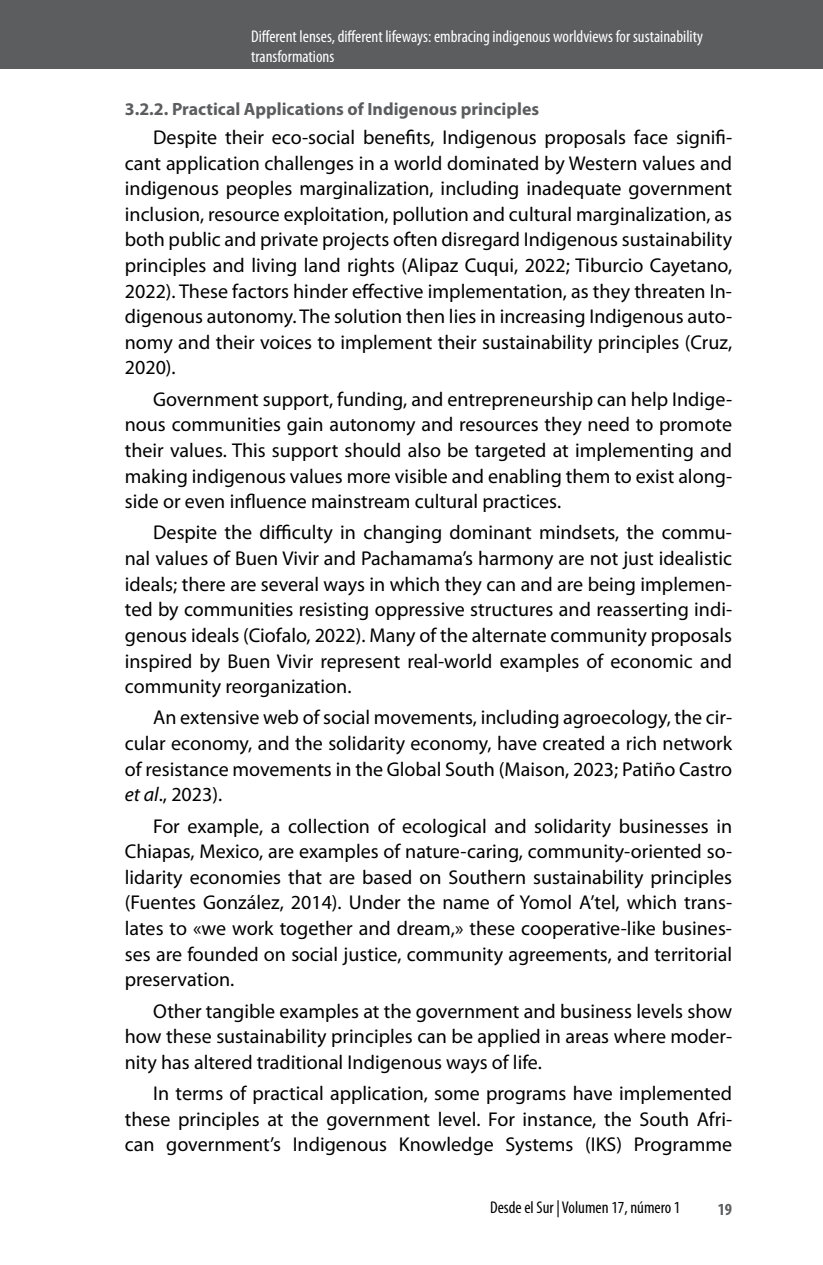
<style>
.page{position:relative;width:823px;height:1265px;background:#fff}
.page>*{position:absolute;margin:0;border:0;box-sizing:border-box;transform-origin:0 0}
.t1{font:20px/25.6px "Myriad Pro";color:#000;text-align:justify}
.t2{font:700 17.8px "Myriad Pro";color:#5c5d5f}
.t3{font:condensed 17px/20px "Myriad Pro";color:#fff}
.t4{font:condensed 17px "Myriad Pro";color:#000}
.t5{font:700 condensed 17px "Myriad Pro";color:#5c5d5f}
.s1{font-style:italic}
</style>
<div class="page">
<div style="left:0;top:0;width:822px;height:68px;background:#5c5d5f"></div>
<p class="t3" style="left:251px;top:26px;width:453px">Different lenses, different lifeways: embracing indigenous worldviews for sustainability transformations</p>
<p class="t2" style="left:125px;top:98px;width:415px">3.2.2. Practical Applications of Indigenous principles</p>
<p class="t1" style="left:125px;top:124px;width:608px;text-indent:28px">Despite their eco-social benefits, Indigenous proposals face signifi&shy;cant application challenges in a world dominated by Western values and indigenous peoples marginalization, including inadequate government inclusion, resource exploitation, pollution and cultural marginalization, as both public and private projects often disregard Indigenous sustainability principles and living land rights (Alipaz Cuqui, 2022; Tiburcio Cayetano, 2022). These factors hinder effective implementation, as they threaten In&shy;digenous autonomy. The solution then lies in increasing Indigenous auto&shy;nomy and their voices to implement their sustainability principles (Cruz, 2020).</p>
<p class="t1" style="left:125px;top:386px;width:608px;text-indent:28px">Government support, funding, and entrepreneurship can help Indige&shy;nous communities gain autonomy and resources they need to promote their values. This support should also be targeted at implementing and making indigenous values more visible and enabling them to exist along&shy;side or even influence mainstream cultural practices.</p>
<p class="t1" style="left:125px;top:519px;width:608px;text-indent:28px">Despite the difficulty in changing dominant mindsets, the commu&shy;nal values of Buen Vivir and Pachamama’s harmony are not just idealistic ideals; there are several ways in which they can and are being implemen&shy;ted by communities resisting oppressive structures and reasserting indi&shy;genous ideals (Ciofalo, 2022). Many of the alternate community proposals inspired by Buen Vivir represent real-world examples of economic and community reorganization.</p>
<p class="t1" style="left:125px;top:704px;width:608px;text-indent:28px">An extensive web of social movements, including agroecology, the cir&shy;cular economy, and the solidarity economy, have created a rich network of resistance movements in the Global South (Maison, 2023; Patiño Castro <span class="s1">et al</span>., 2023).</p>
<p class="t1" style="left:125px;top:812px;width:608px;text-indent:28px">For example, a collection of ecological and solidarity businesses in Chiapas, Mexico, are examples of nature-caring, community-oriented so&shy;lidarity economies that are based on Southern sustainability principles (Fuentes González, 2014). Under the name of Yomol A’tel, which trans&shy;lates to «we work together and dream,» these cooperative-like busines&shy;ses are founded on social justice, community agreements, and territorial preservation.</p>
<p class="t1" style="left:125px;top:997px;width:608px;text-indent:28px">Other tangible examples at the government and business levels show how these sustainability principles can be applied in areas where moder&shy;nity has altered traditional Indigenous ways of life.</p>
<p class="t1" style="left:125px;top:1080px;width:608px;text-indent:28px">In terms of practical application, some programs have implemented these principles at the government level. For instance, the South Afri&shy;can government’s Indigenous Knowledge Systems (IKS) Programme</p>
<p class="t4" style="left:489px;top:1196px;width:192px">Desde el Sur | Volumen 17, número 1</p>
<p class="t5" style="left:717px;top:1198px;width:16px">19</p>
</div>
